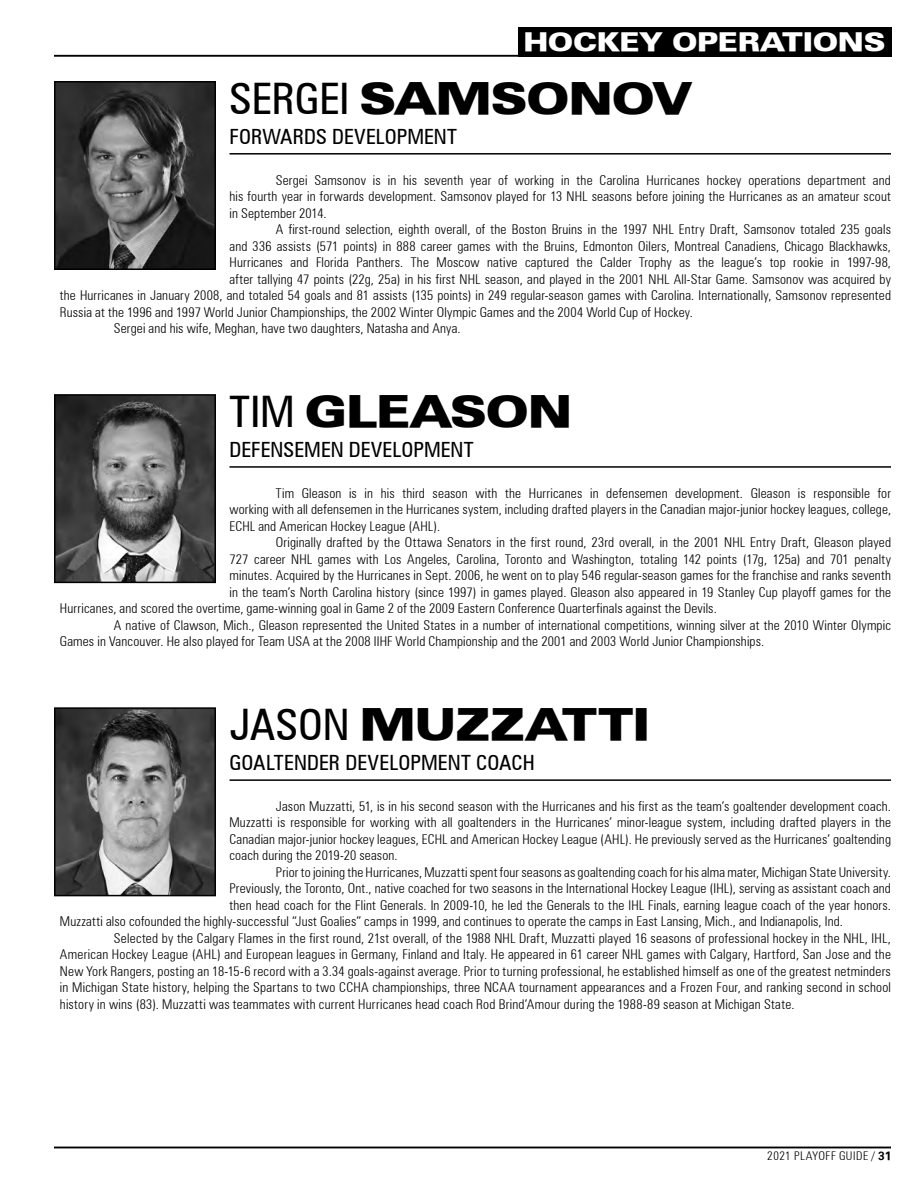
<style>
.page{position:relative;width:918px;height:1188px;background:#fff}
.page>*{position:absolute;margin:0;border:0;box-sizing:border-box;transform-origin:0 0}
.t1{font:43.5px "Zurich Ultra Black Extended BT";color:#000}
.t2{font:25.5px "Zurich Ultra Black Extended BT";letter-spacing:.015em;color:#fff}
.t3{font:21px "Zurich Condensed BT";letter-spacing:.005em;color:#000}
.t4{font:300 condensed 13.5px/16.5px "Zurich BT";letter-spacing:.01em;color:#000;text-align:justify}
.t5{font:300 condensed 12px "Zurich BT";letter-spacing:.045em;color:#000}
.s1{font-family:"Zurich Condensed BT"}
.s2{font-family:"Zurich Bold BT";font-weight:400;font-stretch:normal}
</style>
<div class="page">
<hr style="left:54px;top:1147px;width:837px;height:1px;background:#000">
<div style="left:518px;top:27px;width:373px;height:30px;background:#000"></div>
<hr style="left:54px;top:55px;width:837px;height:2px;background:#000">
<hr style="left:230px;top:153px;width:661px;height:2px;background:#000">
<img style="left:57px;top:84px;width:156px;height:183px">
<div style="left:54px;top:81px;width:162px;height:189px;border:2px solid #000"></div>
<hr style="left:230px;top:466px;width:661px;height:2px;background:#000">
<img style="left:57px;top:397px;width:156px;height:183px">
<div style="left:54px;top:394px;width:162px;height:189px;border:2px solid #000"></div>
<img style="left:57px;top:710px;width:156px;height:183px">
<div style="left:54px;top:707px;width:162px;height:189px;border:2px solid #000"></div>
<hr style="left:230px;top:779px;width:661px;height:2px;background:#000">
<p class="t2" style="left:524px;top:27px;width:363px">HOCKEY OPERATIONS</p>
<p class="t1" style="left:230px;top:73px;width:463px"><span class="s1">SERGEI</span> SAMSONOV</p>
<p class="t3" style="left:230px;top:124px;width:229px">FORWARDS DEVELOPMENT</p>
<p class="t4" style="left:230px;top:171px;width:663px;text-indent:46px">Sergei Samsonov is in his seventh year of working in the Carolina Hurricanes hockey operations department and his fourth year in forwards development. Samsonov played for 13 NHL seasons before joining the Hurricanes as an amateur scout in September 2014.</p>
<p class="t4" style="left:276px;top:221px;width:617px">A first-round selection, eighth overall, of the Boston Bruins in the 1997 NHL Entry Draft, Samsonov totaled 235 goals</p>
<p class="t4" style="left:230px;top:237px;width:663px">and 336 assists (571 points) in 888 career games with the Bruins, Edmonton Oilers, Montreal Canadiens, Chicago Blackhawks,</p>
<p class="t4" style="left:230px;top:254px;width:663px">Hurricanes and Florida Panthers. The Moscow native captured the Calder Trophy as the league’s top rookie in 1997-98,</p>
<p class="t4" style="left:230px;top:270px;width:663px">after tallying 47 points (22g, 25a) in his first NHL season, and played in the 2001 NHL All-Star Game. Samsonov was acquired by</p>
<p class="t4" style="left:60px;top:287px;width:833px">the Hurricanes in January 2008, and totaled 54 goals and 81 assists (135 points) in 249 regular-season games with Carolina. Internationally, Samsonov represented</p>
<p class="t4" style="left:60px;top:303px;width:634px">Russia at the 1996 and 1997 World Junior Championships, the 2002 Winter Olympic Games and the 2004 World Cup of Hockey.</p>
<p class="t4" style="left:114px;top:320px;width:348px">Sergei and his wife, Meghan, have two daughters, Natasha and Anya.</p>
<p class="t1" style="left:230px;top:386px;width:344px"><span class="s1">TIM</span> GLEASON</p>
<p class="t3" style="left:230px;top:437px;width:246px">DEFENSEMEN DEVELOPMENT</p>
<p class="t4" style="left:230px;top:485px;width:663px;text-indent:46px">Tim Gleason is in his third season with the Hurricanes in defensemen development. Gleason is responsible for working with all defensemen in the Hurricanes system, including drafted players in the Canadian major-junior hockey leagues, college, ECHL and American Hockey League (AHL).</p>
<p class="t4" style="left:276px;top:534px;width:617px">Originally drafted by the Ottawa Senators in the first round, 23rd overall, in the 2001 NHL Entry Draft, Gleason played</p>
<p class="t4" style="left:230px;top:551px;width:663px">727 career NHL games with Los Angeles, Carolina, Toronto and Washington, totaling 142 points (17g, 125a) and 701 penalty</p>
<p class="t4" style="left:230px;top:567px;width:663px">minutes. Acquired by the Hurricanes in Sept. 2006, he went on to play 546 regular-season games for the franchise and ranks seventh</p>
<p class="t4" style="left:230px;top:584px;width:663px">in the team’s North Carolina history (since 1997) in games played. Gleason also appeared in 19 Stanley Cup playoff games for the</p>
<p class="t4" style="left:60px;top:600px;width:658px">Hurricanes, and scored the overtime, game-winning goal in Game 2 of the 2009 Eastern Conference Quarterfinals against the Devils.</p>
<p class="t4" style="left:60px;top:617px;width:833px;text-indent:54px">A native of Clawson, Mich., Gleason represented the United States in a number of international competitions, winning silver at the 2010 Winter Olympic<br>Games in Vancouver. He also played for Team USA at the 2008 IIHF World Championship and the 2001 and 2003 World Junior Championships.</p>
<p class="t1" style="left:230px;top:699px;width:422px"><span class="s1">JASON</span> MUZZATTI</p>
<p class="t3" style="left:230px;top:750px;width:307px">GOALTENDER DEVELOPMENT COACH</p>
<p class="t4" style="left:230px;top:798px;width:663px;text-indent:46px">Jason Muzzatti, 51, is in his second season with the Hurricanes and his first as the team’s goaltender development coach.<br>Muzzatti is responsible for working with all goaltenders in the Hurricanes’ minor-league system, including drafted players in the Canadian major-junior hockey leagues, ECHL and American Hockey League (AHL). He previously served as the Hurricanes’ goaltending coach during the 2019-20 season.</p>
<p class="t4" style="left:276px;top:864px;width:617px">Prior to joining the Hurricanes, Muzzatti spent four seasons as goaltending coach for his alma mater, Michigan State University.</p>
<p class="t4" style="left:230px;top:880px;width:663px">Previously, the Toronto, Ont., native coached for two seasons in the International Hockey League (IHL), serving as assistant coach and</p>
<p class="t4" style="left:230px;top:897px;width:663px">then head coach for the Flint Generals. In 2009-10, he led the Generals to the IHL Finals, earning league coach of the year honors.</p>
<p class="t4" style="left:60px;top:913px;width:785px">Muzzatti also cofounded the highly-successful “Just Goalies” camps in 1999, and continues to operate the camps in East Lansing, Mich., and Indianapolis, Ind.</p>
<p class="t4" style="left:60px;top:930px;width:833px;text-indent:54px">Selected by the Calgary Flames in the first round, 21st overall, of the 1988 NHL Draft, Muzzatti played 16 seasons of professional hockey in the NHL, IHL, American Hockey League (AHL) and European leagues in Germany, Finland and Italy. He appeared in 61 career NHL games with Calgary, Hartford, San Jose and the New York Rangers, posting an 18-15-6 record with a 3.34 goals-against average. Prior to turning professional, he established himself as one of the greatest netminders in Michigan State history, helping the Spartans to two CCHA championships, three NCAA tournament appearances and a Frozen Four, and ranking second in school history in wins (83). Muzzatti was teammates with current Hurricanes head coach Rod Brind’Amour during the 1988-89 season at Michigan State.</p>
<p class="t5" style="left:767px;top:1149px;width:126px">2021 PLAYOFF GUIDE / <span class="s2">31</span></p>
</div>
